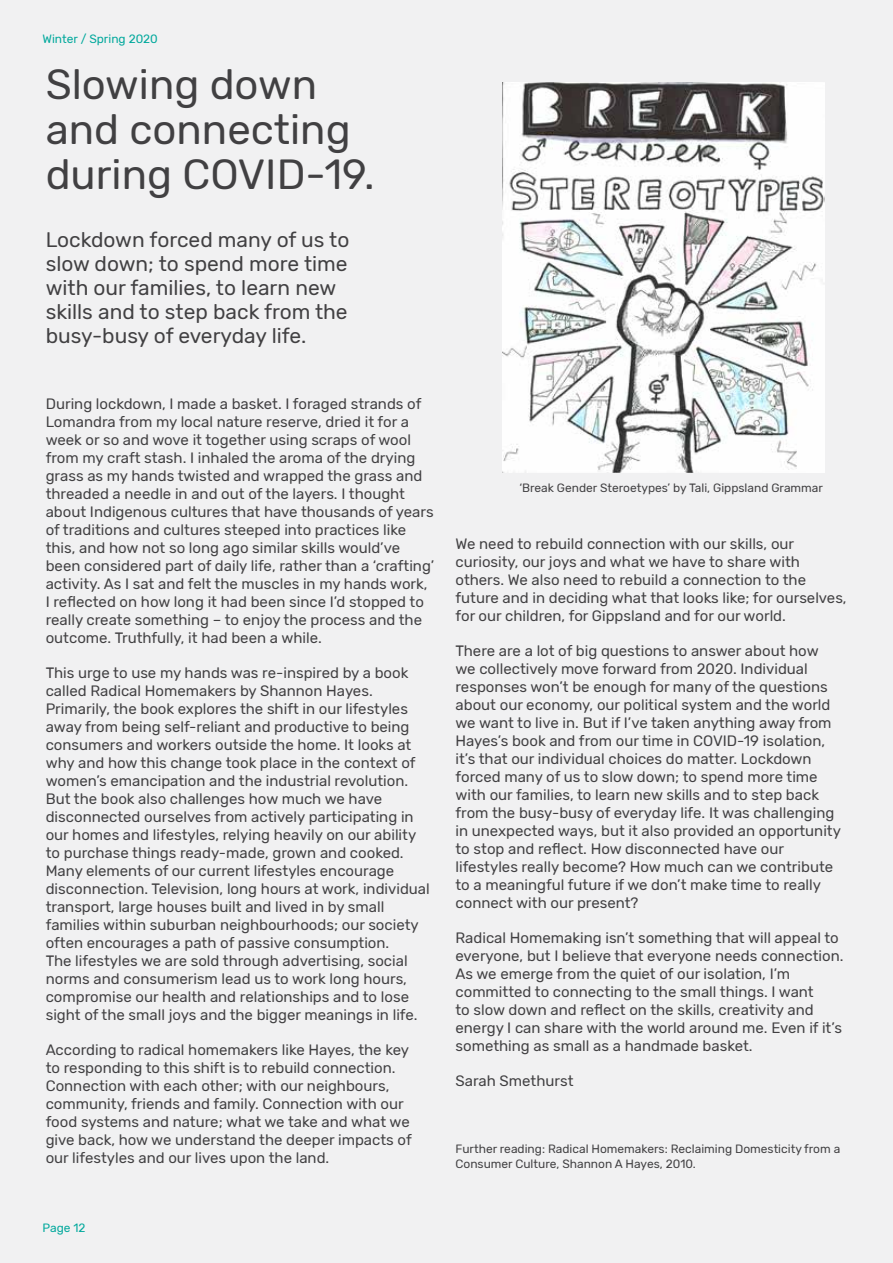
<style>
.page{position:relative;width:893px;height:1263px;background:#f1f1f2}
.page>*{position:absolute;margin:0;border:0;box-sizing:border-box;transform-origin:0 0}
.t1{font:42px/45px "Rubik";color:#414042}
.t2{font:21px/24px "Rubik";color:#414042}
.t3{font:15px/18px "Rubik";color:#414042}
.t4{font:12px/15px "Rubik";color:#414042}
.t5{font:12px "Rubik";color:#00a89c}
</style>
<div class="page">
<img style="left:502px;top:82px;width:322px;height:390px">
<p class="t5" style="left:43px;top:32px;width:117px">Winter / Spring 2020</p>
<h2 class="t1" style="left:46px;top:63px;width:331px">Slowing down and connecting during COVID-19.</h2>
<p class="t2" style="left:46px;top:228px;width:305px">Lockdown forced many of us to slow down; to spend more time with our families, to learn new skills and to step back from the busy-busy of everyday life.</p>
<p class="t3" style="left:46px;top:395px;width:390px">During lockdown, I made a basket. I foraged strands of Lomandra from my local nature reserve, dried it for a week or so and wove it together using scraps of wool from my craft stash. I inhaled the aroma of the drying grass as my hands twisted and wrapped the grass and threaded a needle in and out of the layers. I thought about Indigenous cultures that have thousands of years of traditions and cultures steeped into practices like this, and how not so long ago similar skills would’ve been considered part of daily life, rather than a ‘crafting’ activity. As I sat and felt the muscles in my hands work, I reflected on how long it had been since I’d stopped to really create something – to enjoy the process and the outcome. Truthfully, it had been a while.</p>
<p class="t3" style="left:46px;top:664px;width:386px">This urge to use my hands was re-inspired by a book called Radical Homemakers by Shannon Hayes.<br>Primarily, the book explores the shift in our lifestyles away from being self-reliant and productive to being consumers and workers outside the home. It looks at why and how this change took place in the context of women’s emancipation and the industrial revolution.<br>But the book also challenges how much we have disconnected ourselves from actively participating in our homes and lifestyles, relying heavily on our ability to purchase things ready-made, grown and cooked.<br>Many elements of our current lifestyles encourage disconnection. Television, long hours at work, individual transport, large houses built and lived in by small families within suburban neighbourhoods; our society often encourages a path of passive consumption.<br>The lifestyles we are sold through advertising, social norms and consumerism lead us to work long hours, compromise our health and relationships and to lose sight of the small joys and the bigger meanings in life.</p>
<p class="t3" style="left:46px;top:1041px;width:368px">According to radical homemakers like Hayes, the key to responding to this shift is to rebuild connection.<br>Connection with each other; with our neighbours, community, friends and family. Connection with our food systems and nature; what we take and what we give back, how we understand the deeper impacts of our lifestyles and our lives upon the land.</p>
<p class="t5" style="left:43px;top:1221px;width:45px">Page 12</p>
<p class="t4" style="left:519px;top:480px;width:305px">‘Break Gender Steroetypes’ by Tali, Gippsland Grammar</p>
<p class="t3" style="left:455px;top:535px;width:393px">We need to rebuild connection with our skills, our curiosity, our joys and what we have to share with others. We also need to rebuild a connection to the future and in deciding what that looks like; for ourselves, for our children, for Gippsland and for our world.</p>
<p class="t3" style="left:455px;top:642px;width:387px">There are a lot of big questions to answer about how we collectively move forward from 2020. Individual responses won’t be enough for many of the questions about our economy, our political system and the world we want to live in. But if I’ve taken anything away from Hayes’s book and from our time in COVID-19 isolation, it’s that our individual choices do matter. Lockdown forced many of us to slow down; to spend more time with our families, to learn new skills and to step back from the busy-busy of everyday life. It was challenging in unexpected ways, but it also provided an opportunity to stop and reflect. How disconnected have our lifestyles really become? How much can we contribute to a meaningful future if we don’t make time to really connect with our present?</p>
<p class="t3" style="left:455px;top:929px;width:389px">Radical Homemaking isn’t something that will appeal to everyone, but I believe that everyone needs connection.<br>As we emerge from the quiet of our isolation, I’m committed to connecting to the small things. I want<br>to slow down and reflect on the skills, creativity and energy I can share with the world around me. Even if it’s something as small as a handmade basket.</p>
<p class="t3" style="left:455px;top:1072px;width:120px">Sarah Smethurst</p>
<p class="t4" style="left:455px;top:1142px;width:386px">Further reading: Radical Homemakers: Reclaiming Domesticity from a<br>Consumer Culture, Shannon A Hayes, 2010.</p>
</div>
